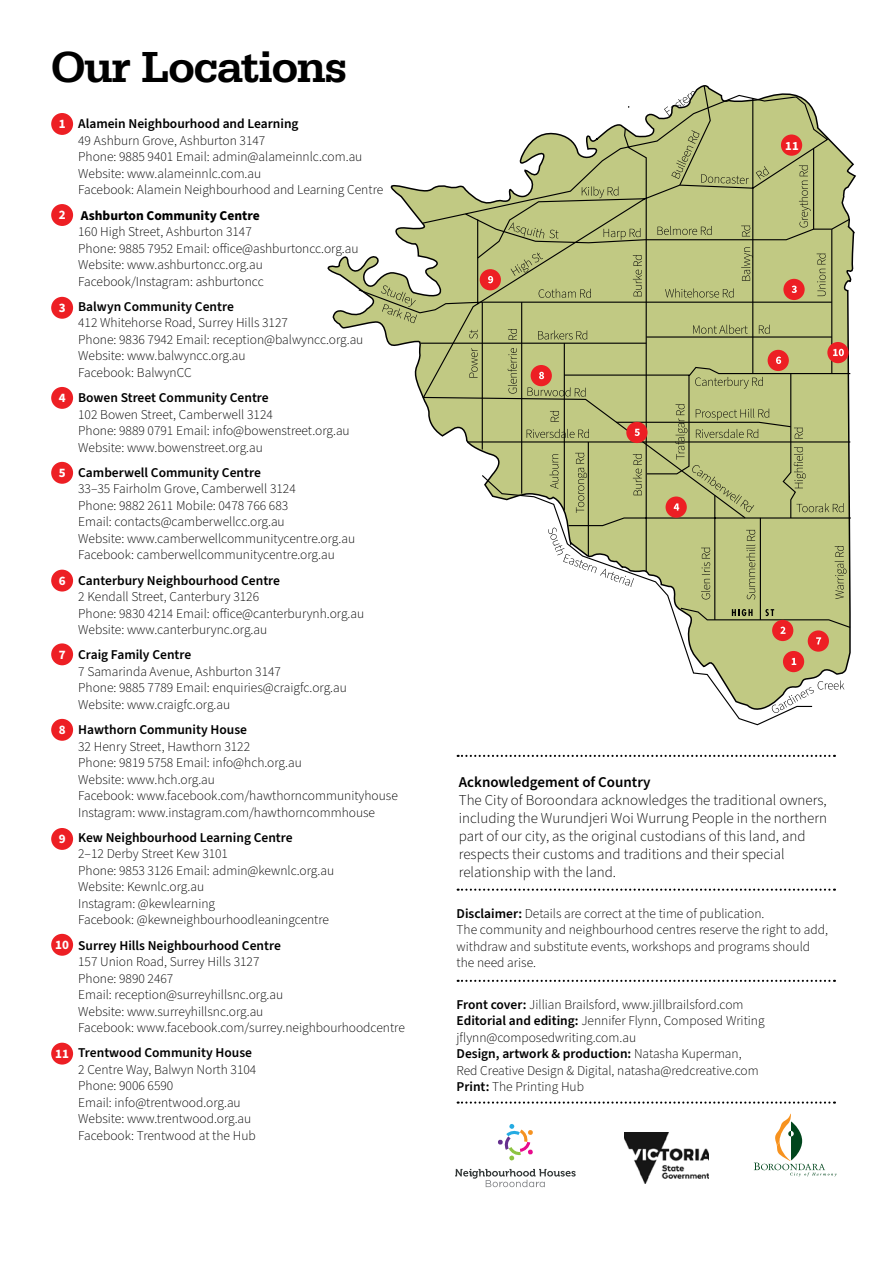
<style>
.page{position:relative;width:893px;height:1263px;background:#fff}
.page>*{position:absolute;margin:0;border:0;box-sizing:border-box;transform-origin:0 0}
.t1{font:500 45px "Serifa";letter-spacing:-.02em;color:#000}
.t2{font:300 15px/18px "Source Sans Pro";color:#000}
.t3{font:600 15px "Source Sans Pro";color:#000}
.t4{font:300 13.5px/16.5px "Source Sans Pro";color:#000}
.t5{font:600 13.5px "Source Sans Pro";color:#000}
.t6{font:700 13.5px "Source Sans Pro";color:#000}
.t7{font:700 12.9px "Source Sans Pro";color:#fff}
.t8{font:700 12.6px "Source Sans Pro";color:#fff}
.s1{font-weight:600}
</style>
<div class="page">
<svg style="left:458px;top:980px;width:377px;height:2px"></svg>
<svg style="left:458px;top:888px;width:377px;height:3px"></svg>
<svg style="left:458px;top:755px;width:377px;height:2px"></svg>
<svg style="left:458px;top:1101px;width:377px;height:3px"></svg>
<img style="left:624px;top:1132px;width:85px;height:51px">
<svg style="left:498px;top:1124px;width:35px;height:37px"></svg>
<svg style="left:455px;top:1169px;width:121px;height:18px"></svg>
<svg style="left:754px;top:1114px;width:83px;height:62px"></svg>
<svg style="left:327px;top:93px;width:529px;height:597px"></svg>
<svg style="left:481px;top:621px;width:332px;height:105px"></svg>
<svg style="left:357px;top:288px;width:65px;height:187px"></svg>
<svg style="left:422px;top:94px;width:430px;height:527px"></svg>
<div style="left:827px;top:342px;width:22px;height:21px;background:#ed1f24;border-radius:50%"></div>
<svg style="left:833px;top:349px;width:11px;height:7px"></svg>
<div style="left:531px;top:365px;width:21px;height:21px;background:#ed1f24;border-radius:50%"></div>
<div style="left:808px;top:630px;width:21px;height:22px;background:#ed1f24;border-radius:50%"></div>
<div style="left:768px;top:350px;width:21px;height:21px;background:#ed1f24;border-radius:50%"></div>
<svg style="left:776px;top:357px;width:5px;height:7px"></svg>
<div style="left:783px;top:651px;width:21px;height:21px;background:#ed1f24;border-radius:50%"></div>
<svg style="left:792px;top:658px;width:4px;height:7px"></svg>
<svg style="left:679px;top:607px;width:172px;height:37px;background:#baae77"></svg>
<svg style="left:783px;top:279px;width:22px;height:21px"></svg>
<svg style="left:538px;top:330px;width:49px;height:10px"></svg>
<svg style="left:693px;top:325px;width:77px;height:9px"></svg>
<svg style="left:469px;top:330px;width:9px;height:48px"></svg>
<svg style="left:508px;top:329px;width:9px;height:65px"></svg>
<svg style="left:464px;top:130px;width:387px;height:168px;background:#bbbf85"></svg>
<svg style="left:381px;top:285px;width:36px;height:38px"></svg>
<svg style="left:527px;top:372px;width:323px;height:228px;background:#bbbf85"></svg>
<svg style="left:771px;top:680px;width:73px;height:33px"></svg>
<div style="left:781px;top:134px;width:21px;height:22px;background:#ed1f24;border-radius:50%"></div>
<div style="left:51px;top:113px;width:22px;height:22px;background:#ed1f24;border-radius:50%"></div>
<div style="left:51px;top:204px;width:22px;height:22px;background:#ed1f24;border-radius:50%"></div>
<div style="left:51px;top:297px;width:22px;height:22px;background:#ed1f24;border-radius:50%"></div>
<div style="left:51px;top:387px;width:22px;height:22px;background:#ed1f24;border-radius:50%"></div>
<div style="left:51px;top:462px;width:22px;height:22px;background:#ed1f24;border-radius:50%"></div>
<div style="left:51px;top:719px;width:22px;height:22px;background:#ed1f24;border-radius:50%"></div>
<div style="left:51px;top:570px;width:22px;height:21px;background:#ed1f24;border-radius:50%"></div>
<div style="left:51px;top:643px;width:22px;height:22px;background:#ed1f24;border-radius:50%"></div>
<div style="left:51px;top:828px;width:22px;height:22px;background:#ed1f24;border-radius:50%"></div>
<div style="left:51px;top:934px;width:22px;height:22px;background:#ed1f24;border-radius:50%"></div>
<div style="left:51px;top:1043px;width:22px;height:21px;background:#ed1f24;border-radius:50%"></div>
<h1 class="t1" style="left:51px;top:40px;width:298px">Our Locations</h1>
<p class="t7" style="left:59px;top:115px;width:8px">1</p>
<p class="t5" style="left:78px;top:115px;width:222px">Alamein Neighbourhood and Learning</p>
<p class="t4" style="left:78px;top:133px;width:307px">49 Ashburn Grove, Ashburton 3147<br>Phone: 9885 9401 Email: admin@alameinnlc.com.au Website: www.alameinnlc.com.au<br>Facebook: Alamein Neighbourhood and Learning Centre</p>
<p class="t6" style="left:81px;top:206px;width:180px">Ashburton Community Centre</p>
<p class="t4" style="left:78px;top:224px;width:282px">160 High Street, Ashburton 3147<br>Phone: 9885 7952 Email: office@ashburtoncc.org.au Website: www.ashburtoncc.org.au Facebook/Instagram: ashburtoncc</p>
<p class="t5" style="left:78px;top:297px;width:157px">Balwyn Community Centre</p>
<p class="t4" style="left:78px;top:315px;width:287px">412 Whitehorse Road, Surrey Hills 3127<br>Phone: 9836 7942 Email: reception@balwyncc.org.au Website: www.balwyncc.org.au<br>Facebook: BalwynCC</p>
<p class="t5" style="left:78px;top:389px;width:192px">Bowen Street Community Centre</p>
<p class="t4" style="left:78px;top:406px;width:273px">102 Bowen Street, Camberwell 3124<br>Phone: 9889 0791 Email: info@bowenstreet.org.au<br>Website: www.bowenstreet.org.au</p>
<p class="t5" style="left:78px;top:463px;width:184px">Camberwell Community Centre</p>
<p class="t4" style="left:78px;top:481px;width:278px">33–35 Fairholm Grove, Camberwell 3124<br>Phone: 9882 2611 Mobile: 0478 766 683<br>Email: contacts@camberwellcc.org.au<br>Website: www.camberwellcommunitycentre.org.au Facebook: camberwellcommunitycentre.org.au</p>
<p class="t5" style="left:78px;top:571px;width:203px">Canterbury Neighbourhood Centre</p>
<p class="t4" style="left:78px;top:589px;width:288px">2 Kendall Street, Canterbury 3126<br>Phone: 9830 4214 Email: office@canterburynh.org.au<br>Website: www.canterburync.org.au</p>
<p class="t5" style="left:78px;top:646px;width:115px">Craig Family Centre</p>
<p class="t4" style="left:78px;top:664px;width:270px">7 Samarinda Avenue, Ashburton 3147<br>Phone: 9885 7789 Email: enquiries@craigfc.org.au<br>Website: www.craigfc.org.au</p>
<p class="t5" style="left:78px;top:721px;width:170px">Hawthorn Community House</p>
<p class="t4" style="left:78px;top:738px;width:321px">32 Henry Street, Hawthorn 3122<br>Phone: 9819 5758 Email: info@hch.org.au<br>Website: www.hch.org.au<br>Facebook: www.facebook.com/hawthorncommunityhouse Instagram: www.instagram.com/hawthorncommhouse</p>
<p class="t5" style="left:78px;top:828px;width:216px">Kew Neighbourhood Learning Centre</p>
<p class="t4" style="left:78px;top:846px;width:257px">2–12 Derby Street Kew 3101<br>Phone: 9853 3126 Email: admin@kewnlc.org.au Website: Kewnlc.org.au<br>Instagram: @kewlearning<br>Facebook: @kewneighbourhoodleaningcentre</p>
<p class="t5" style="left:78px;top:936px;width:204px">Surrey Hills Neighbourhood Centre</p>
<p class="t4" style="left:78px;top:954px;width:328px">157 Union Road, Surrey Hills 3127<br>Phone: 9890 2467<br>Email: reception@surreyhillsnc.org.au<br>Website: www.surreyhillsnc.org.au<br>Facebook: www.facebook.com/surrey.neighbourhoodcentre</p>
<p class="t5" style="left:78px;top:1044px;width:175px">Trentwood Community House</p>
<p class="t4" style="left:78px;top:1062px;width:180px">2 Centre Way, Balwyn North 3104<br>Phone: 9006 6590<br>Email: info@trentwood.org.au<br>Website: www.trentwood.org.au<br>Facebook: Trentwood at the Hub</p>
<p class="t7" style="left:59px;top:206px;width:8px">2</p>
<p class="t7" style="left:59px;top:299px;width:8px">3</p>
<p class="t7" style="left:59px;top:389px;width:8px">4</p>
<p class="t7" style="left:59px;top:464px;width:8px">5</p>
<p class="t7" style="left:59px;top:572px;width:8px">6</p>
<p class="t7" style="left:59px;top:646px;width:8px">7</p>
<p class="t7" style="left:59px;top:721px;width:8px">8</p>
<p class="t7" style="left:59px;top:830px;width:8px">9</p>
<p class="t7" style="left:55px;top:936px;width:15px">10</p>
<p class="t7" style="left:55px;top:1045px;width:15px">11</p>
<p class="t8" style="left:785px;top:137px;width:15px">11</p>
<p class="t3" style="left:459px;top:772px;width:193px">Acknowledgement of Country</p>
<p class="t2" style="left:459px;top:791px;width:370px">The City of Boroondara acknowledges the traditional owners, including the Wurundjeri Woi Wurrung People in the northern part of our city, as the original custodians of this land, and respects their customs and traditions and their special relationship with the land.</p>
<p class="t4" style="left:457px;top:905px;width:373px"><span class="s1">Disclaimer:</span> Details are correct at the time of publication.<br>The community and neighbourhood centres reserve the right to add, withdraw and substitute events, workshops and programs should the need arise.</p>
<p class="t4" style="left:457px;top:996px;width:310px"><span class="s1">Front cover:</span> Jillian Brailsford, www.jillbrailsford.com <span class="s1">Editorial and editing:</span> Jennifer Flynn, Composed Writing jflynn@composedwriting.com.au<br><span class="s1">Design, artwork &amp; production:</span> Natasha Kuperman, Red Creative Design &amp; Digital, natasha@redcreative.com <span class="s1">Print:</span> The Printing Hub</p>
</div>
